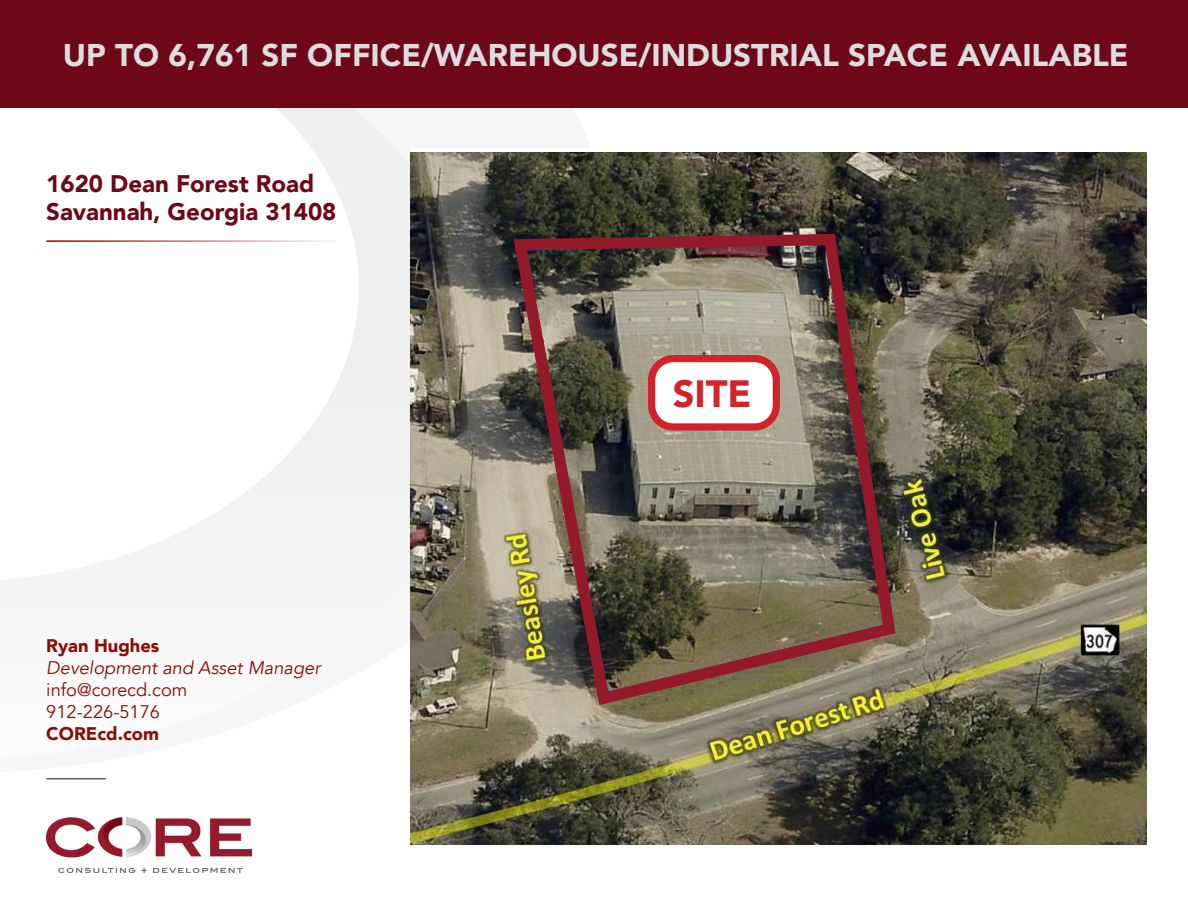
<style>
.page{position:relative;width:1188px;height:918px;background:#fff}
.page>*{position:absolute;margin:0;border:0;box-sizing:border-box;transform-origin:0 0}
.t1{font:300 42.15px "Verb";color:#fff}
.t2{font:900 37.95px "Avenir";color:#d1232a}
.t3{font:900 31.35px "Avenir";color:#dcddde}
.t4{font:900 24px/28.8px "Avenir";color:#6e0818}
.t5{font:italic 18.3px/21.9px "Avenir";color:#8c0c04}
.t6{font:900 18.3px "Avenir";color:#8c0c04}
.t7{font:18.3px "Avenir";color:#8c0c04}
.s1{font-style:normal}
</style>
<div class="page">
<svg style="left:0;top:108px;width:410px;height:479px"></svg>
<div style="left:0;top:0;width:1188px;height:108px;background:#6e0818"></div>
<img style="left:46px;top:817px;width:206px;height:56px">
<hr style="left:46px;top:778px;width:60px;height:1px;background:#5f6062">
<img style="left:410px;top:152px;width:737px;height:693px">
<img style="left:509px;top:228px;width:393px;height:485px">
<hr style="left:46px;top:240px;width:309px;height:2px;background:#8c0c04">
<p class="t1" style="left:177px;top:23px;width:220px">Aerial | Site</p>
<p class="t3" style="left:63px;top:29px;width:1067px">UP TO 6,761 SF OFFICE/WAREHOUSE/INDUSTRIAL SPACE AVAILABLE</p>
<p class="t4" style="left:46px;top:168px;width:292px">1620 Dean Forest Road<br>Savannah, Georgia 31408</p>
<p class="t6" style="left:46px;top:630px;width:114px">Ryan Hughes</p>
<p class="t5" style="left:46px;top:657px;width:276px">Development and Asset Manager <span class="s1">info@corecd.com</span></p>
<p class="t7" style="left:46px;top:701px;width:115px">912-226-5176</p>
<p class="t6" style="left:46px;top:718px;width:114px">COREcd.com</p>
<p class="t2" style="left:673px;top:361px;width:80px">SITE</p>
</div>
